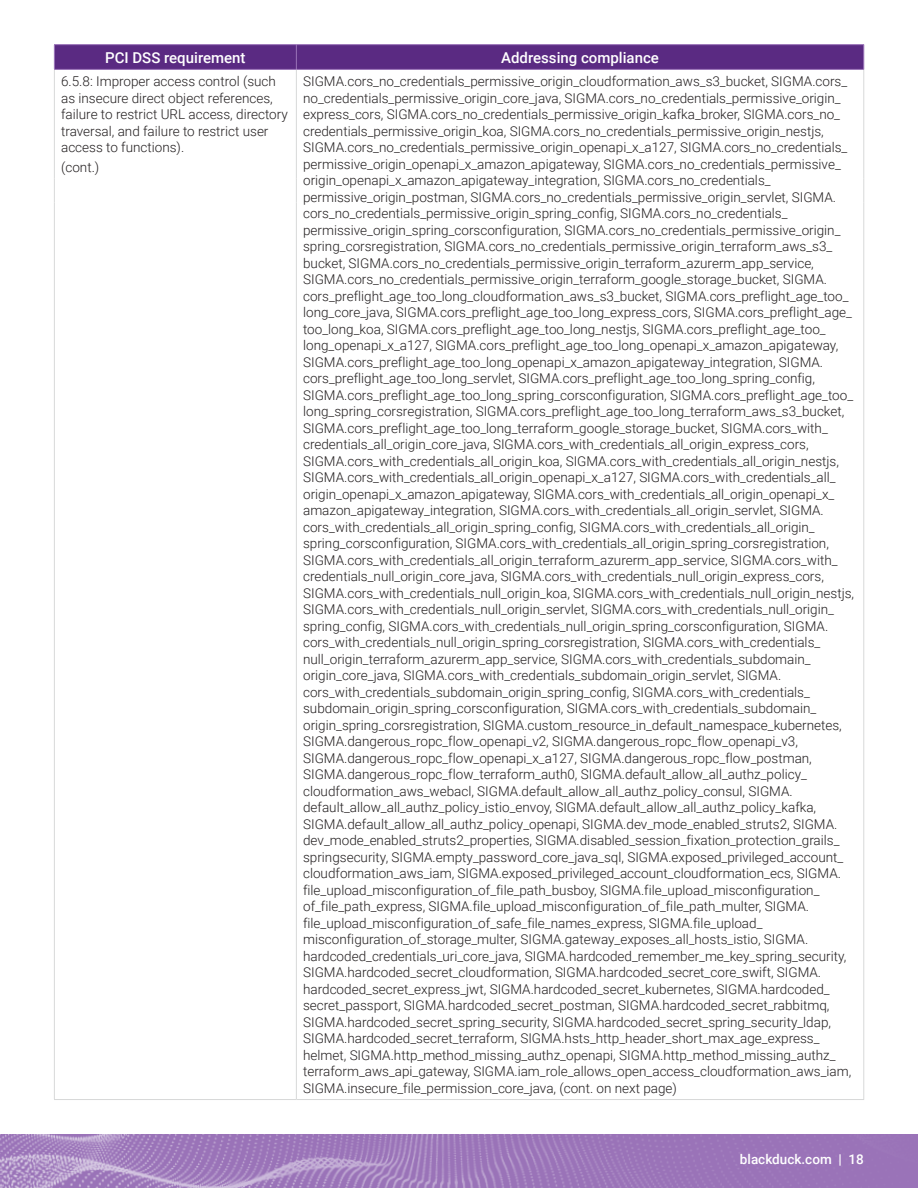
<style>
.page{position:relative;width:918px;height:1188px;background:#fff}
.page>*{position:absolute;margin:0;border:0;box-sizing:border-box;transform-origin:0 0}
.TABLE_COLUMN_HEADER{font:500 15px "Roboto";color:#fff}
.TABLE_ROW_BODY{font:300 13.5px/16.5px "Roboto";color:#231f20}
.t1{font:500 13.5px "Roboto";color:#fff}
</style>
<div class="page">
<img style="left:0;top:1134px;width:918px;height:54px">
<hr style="left:54px;top:44px;width:242px;height:1px;background:#9a73b8">
<hr style="left:296px;top:44px;width:568px;height:1px;background:#9a73b8">
<div style="left:54px;top:45px;width:810px;height:24px;background:#5a2a82"></div>
<hr style="left:54px;top:69px;width:242px;height:1px;background:#9a73b8">
<hr style="left:296px;top:69px;width:568px;height:1px;background:#9a73b8">
<hr style="left:54px;top:70px;width:1px;height:109px;background:#d8d9d9">
<hr style="left:296px;top:70px;width:1px;height:109px;background:#d8d9d9">
<hr style="left:863px;top:70px;width:1px;height:109px;background:#d8d9d9">
<svg style="left:863px;top:179px;width:1px;height:23px"></svg>
<hr style="left:863px;top:202px;width:1px;height:897px;background:#d8d9d9">
<svg style="left:54px;top:179px;width:1px;height:23px"></svg>
<svg style="left:296px;top:179px;width:1px;height:23px"></svg>
<hr style="left:54px;top:202px;width:1px;height:897px;background:#d8d9d9">
<hr style="left:296px;top:202px;width:1px;height:897px;background:#d8d9d9">
<hr style="left:54px;top:1099px;width:242px;height:1px;background:#d8d9d9">
<hr style="left:296px;top:1099px;width:568px;height:1px;background:#d8d9d9">
<p class="TABLE_COLUMN_HEADER" style="left:105px;top:47px;width:142px">PCI DSS requirement</p>
<p class="TABLE_COLUMN_HEADER" style="left:501px;top:47px;width:159px">Addressing compliance</p>
<p class="TABLE_ROW_BODY" style="left:61px;top:73px;width:228px">6.5.8: Improper access control (such as insecure direct object references, failure to restrict URL access, directory traversal, and failure to restrict user access to functions).</p>
<p class="TABLE_ROW_BODY" style="left:61px;top:158px;width:40px">(cont.)</p>
<p class="TABLE_ROW_BODY" style="left:303px;top:73px;width:553px">SIGMA.cors_no_credentials_permissive_origin_cloudformation_aws_s3_bucket, SIGMA.cors_ no_credentials_permissive_origin_core_java, SIGMA.cors_no_credentials_permissive_origin_ express_cors, SIGMA.cors_no_credentials_permissive_origin_kafka_broker, SIGMA.cors_no_ credentials_permissive_origin_koa, SIGMA.cors_no_credentials_permissive_origin_nestjs, SIGMA.cors_no_credentials_permissive_origin_openapi_x_a127, SIGMA.cors_no_credentials_ permissive_origin_openapi_x_amazon_apigateway, SIGMA.cors_no_credentials_permissive_ origin_openapi_x_amazon_apigateway_integration, SIGMA.cors_no_credentials_ permissive_origin_postman, SIGMA.cors_no_credentials_permissive_origin_servlet, SIGMA. cors_no_credentials_permissive_origin_spring_config, SIGMA.cors_no_credentials_ permissive_origin_spring_corsconfiguration, SIGMA.cors_no_credentials_permissive_origin_ spring_corsregistration, SIGMA.cors_no_credentials_permissive_origin_terraform_aws_s3_ bucket, SIGMA.cors_no_credentials_permissive_origin_terraform_azurerm_app_service, SIGMA.cors_no_credentials_permissive_origin_terraform_google_storage_bucket, SIGMA. cors_preflight_age_too_long_cloudformation_aws_s3_bucket, SIGMA.cors_preflight_age_too_ long_core_java, SIGMA.cors_preflight_age_too_long_express_cors, SIGMA.cors_preflight_age_ too_long_koa, SIGMA.cors_preflight_age_too_long_nestjs, SIGMA.cors_preflight_age_too_ long_openapi_x_a127, SIGMA.cors_preflight_age_too_long_openapi_x_amazon_apigateway, SIGMA.cors_preflight_age_too_long_openapi_x_amazon_apigateway_integration, SIGMA. cors_preflight_age_too_long_servlet, SIGMA.cors_preflight_age_too_long_spring_config, SIGMA.cors_preflight_age_too_long_spring_corsconfiguration, SIGMA.cors_preflight_age_too_ long_spring_corsregistration, SIGMA.cors_preflight_age_too_long_terraform_aws_s3_bucket, SIGMA.cors_preflight_age_too_long_terraform_google_storage_bucket, SIGMA.cors_with_ credentials_all_origin_core_java, SIGMA.cors_with_credentials_all_origin_express_cors, SIGMA.cors_with_credentials_all_origin_koa, SIGMA.cors_with_credentials_all_origin_nestjs, SIGMA.cors_with_credentials_all_origin_openapi_x_a127, SIGMA.cors_with_credentials_all_ origin_openapi_x_amazon_apigateway, SIGMA.cors_with_credentials_all_origin_openapi_x_ amazon_apigateway_integration, SIGMA.cors_with_credentials_all_origin_servlet, SIGMA. cors_with_credentials_all_origin_spring_config, SIGMA.cors_with_credentials_all_origin_ spring_corsconfiguration, SIGMA.cors_with_credentials_all_origin_spring_corsregistration, SIGMA.cors_with_credentials_all_origin_terraform_azurerm_app_service, SIGMA.cors_with_ credentials_null_origin_core_java, SIGMA.cors_with_credentials_null_origin_express_cors, SIGMA.cors_with_credentials_null_origin_koa, SIGMA.cors_with_credentials_null_origin_nestjs, SIGMA.cors_with_credentials_null_origin_servlet, SIGMA.cors_with_credentials_null_origin_ spring_config, SIGMA.cors_with_credentials_null_origin_spring_corsconfiguration, SIGMA. cors_with_credentials_null_origin_spring_corsregistration, SIGMA.cors_with_credentials_ null_origin_terraform_azurerm_app_service, SIGMA.cors_with_credentials_subdomain_ origin_core_java, SIGMA.cors_with_credentials_subdomain_origin_servlet, SIGMA. cors_with_credentials_subdomain_origin_spring_config, SIGMA.cors_with_credentials_ subdomain_origin_spring_corsconfiguration, SIGMA.cors_with_credentials_subdomain_ origin_spring_corsregistration, SIGMA.custom_resource_in_default_namespace_kubernetes, SIGMA.dangerous_ropc_flow_openapi_v2, SIGMA.dangerous_ropc_flow_openapi_v3, SIGMA.dangerous_ropc_flow_openapi_x_a127, SIGMA.dangerous_ropc_flow_postman, SIGMA.dangerous_ropc_flow_terraform_auth0, SIGMA.default_allow_all_authz_policy_ cloudformation_aws_webacl, SIGMA.default_allow_all_authz_policy_consul, SIGMA. default_allow_all_authz_policy_istio_envoy, SIGMA.default_allow_all_authz_policy_kafka, SIGMA.default_allow_all_authz_policy_openapi, SIGMA.dev_mode_enabled_struts2, SIGMA. dev_mode_enabled_struts2_properties, SIGMA.disabled_session_fixation_protection_grails_ springsecurity, SIGMA.empty_password_core_java_sql, SIGMA.exposed_privileged_account_ cloudformation_aws_iam, SIGMA.exposed_privileged_account_cloudformation_ecs, SIGMA. file_upload_misconfiguration_of_file_path_busboy, SIGMA.file_upload_misconfiguration_ of_file_path_express, SIGMA.file_upload_misconfiguration_of_file_path_multer, SIGMA. file_upload_misconfiguration_of_safe_file_names_express, SIGMA.file_upload_ misconfiguration_of_storage_multer, SIGMA.gateway_exposes_all_hosts_istio, SIGMA. hardcoded_credentials_uri_core_java, SIGMA.hardcoded_remember_me_key_spring_security, SIGMA.hardcoded_secret_cloudformation, SIGMA.hardcoded_secret_core_swift, SIGMA. hardcoded_secret_express_jwt, SIGMA.hardcoded_secret_kubernetes, SIGMA.hardcoded_ secret_passport, SIGMA.hardcoded_secret_postman, SIGMA.hardcoded_secret_rabbitmq, SIGMA.hardcoded_secret_spring_security, SIGMA.hardcoded_secret_spring_security_ldap, SIGMA.hardcoded_secret_terraform, SIGMA.hsts_http_header_short_max_age_express_ helmet, SIGMA.http_method_missing_authz_openapi, SIGMA.http_method_missing_authz_ terraform_aws_api_gateway, SIGMA.iam_role_allows_open_access_cloudformation_aws_iam, SIGMA.insecure_file_permission_core_java, (cont. on next page)</p>
<p class="t1" style="left:740px;top:1149px;width:126px">blackduck.com | 18</p>
</div>
